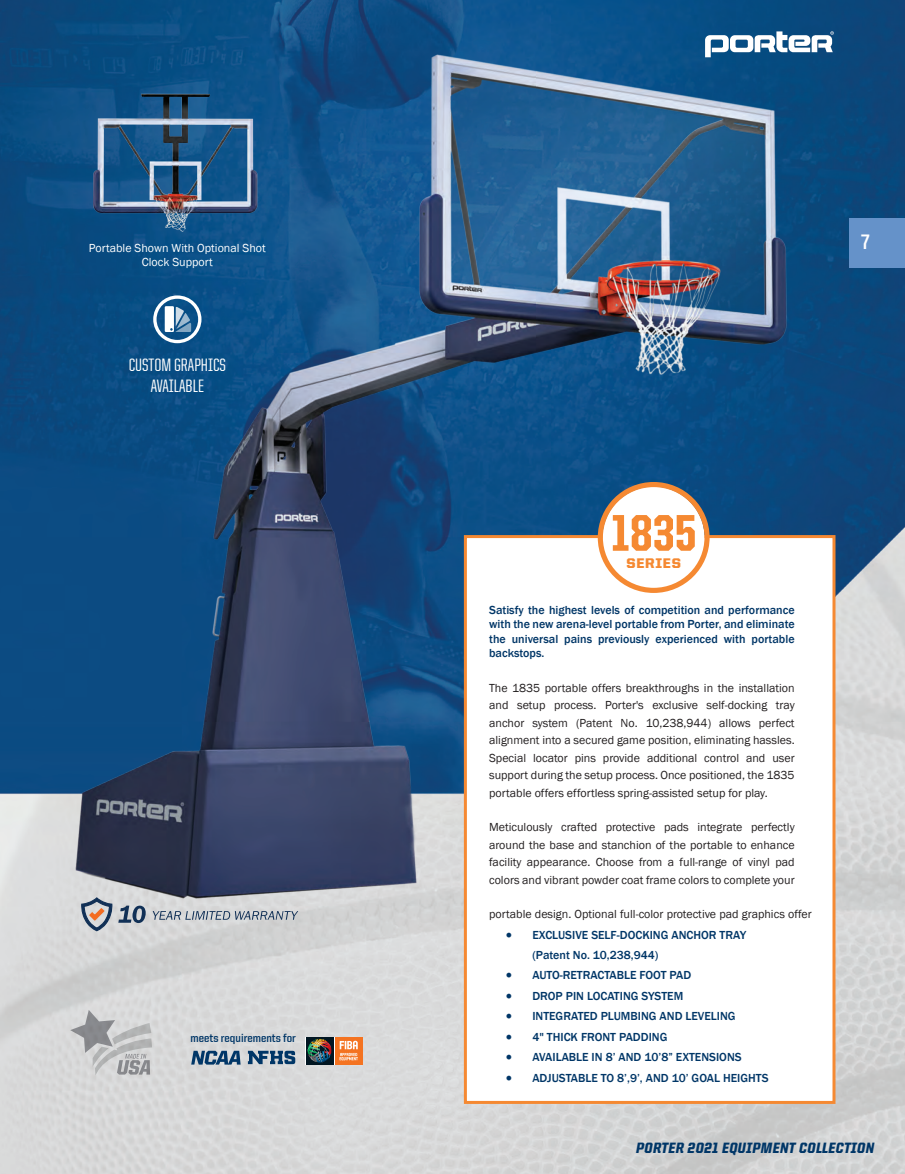
<style>
.page{position:relative;width:905px;height:1174px;background:#fff}
.page>*{position:absolute;margin:0;border:0;box-sizing:border-box;transform-origin:0 0}
.t1{font:800 51.75px "United Sans Cond";color:#f58932}
.t2{font:700 21px "United Sans Semi Cond";color:#fff}
.t3{font:500 18px/21.6px "United Sans Cond";color:#fff;text-align:center}
.t4{font:900 15px "United Italic Semi Cond";letter-spacing:.025em;color:#003667}
.t5{font:900 13.95px "United Sans Reg";letter-spacing:.05em;color:#f58932}
.t6{font:12px/17.4px "Franklin Gothic";color:#231f20;text-align:justify}
.t7{font:500 12px/14.4px "Franklin Gothic";color:#003667;text-align:justify}
.t8{font:12px "Franklin Gothic";color:#fff}
.t9{font:700 12px "United Sans Semi Cond";color:#003667}
.s1{font-family:"Minion Pro";font-weight:400;font-size:18px}
</style>
<div class="page">
<img style="left:0;top:0;width:904px;height:1173px">
<svg style="left:70px;top:1009px;width:82px;height:66px"></svg>
<div style="left:305px;top:1036px;width:57px;height:28px;background:linear-gradient(to bottom,#011622,#011622)"></div>
<div style="left:335px;top:1036px;width:27px;height:28px;background:#f47321"></div>
<div style="left:305px;top:1036px;width:28px;height:28px;background:#011622"></div>
<svg style="left:307px;top:1038px;width:24px;height:24px"></svg>
<svg style="left:339px;top:1040px;width:19px;height:20px"></svg>
<svg style="left:191px;top:1050px;width:49px;height:14px"></svg>
<svg style="left:248px;top:1050px;width:47px;height:13px"></svg>
<div style="left:463px;top:535px;width:372px;height:568px;background:#fff;border:3px solid #f58932"></div>
<svg style="left:794px;top:31px;width:39px;height:26px"></svg>
<svg style="left:80px;top:931px;width:66px;height:1px"></svg>
<div style="left:848px;top:218px;width:56px;height:49px;background:#6592c9"></div>
<img style="left:0;top:0;width:794px;height:931px">
<p class="t8" style="left:89px;top:240px;width:178px">Portable Shown With Optional Shot</p>
<h2 class="t2" style="left:860px;top:231px;width:10px">7</h2>
<p class="t8" style="left:142px;top:255px;width:72px">Clock Support</p>
<h3 class="t3" style="left:129px;top:354px;width:99px">CUSTOM GRAPHICS<br>AVAILABLE</h3>
<p class="t9" style="left:190px;top:1031px;width:107px">meets requirements for</p>
<h1 class="t1" style="left:611px;top:506px;width:86px">1835</h1>
<p class="t5" style="left:626px;top:555px;width:56px">SERIES</p>
<p class="t7" style="left:489px;top:602px;width:307px">Satisfy the highest levels of competition and performance with the new arena-level portable from Porter, and eliminate the universal pains previously experienced with portable backstops.</p>
<p class="t6" style="left:489px;top:679px;width:307px">The 1835 portable offers breakthroughs in the installation and setup process. Porter's exclusive self-docking tray anchor system (Patent No. 10,238,944) allows perfect alignment into a secured game position, eliminating hassles.<br>Special locator pins provide additional control and user support during the setup process. Once positioned, the 1835 portable offers effortless spring-assisted setup for play.</p>
<p class="t6" style="left:489px;top:818px;width:307px">Meticulously crafted protective pads integrate perfectly around the base and stanchion of the portable to enhance facility appearance. Choose from a full-range of vinyl pad colors and vibrant powder coat frame colors to complete your</p>
<p class="t6" style="left:489px;top:905px;width:324px">portable design. Optional full-color protective pad graphics offer</p>
<p class="t7" style="left:532px;top:924px;width:215px;line-height:20.4px;text-indent:-27px"><span class="s1">•</span> EXCLUSIVE SELF-DOCKING ANCHOR TRAY (Patent No. 10,238,944)</p>
<p class="t7" style="left:505px;top:968px;width:187px"><span class="s1">•</span> AUTO-RETRACTABLE FOOT PAD</p>
<p class="t7" style="left:505px;top:988px;width:179px"><span class="s1">•</span> DROP PIN LOCATING SYSTEM</p>
<p class="t7" style="left:505px;top:1008px;width:232px"><span class="s1">•</span> INTEGRATED PLUMBING AND LEVELING</p>
<p class="t7" style="left:505px;top:1029px;width:163px"><span class="s1">•</span> 4" THICK FRONT PADDING</p>
<p class="t7" style="left:505px;top:1049px;width:238px"><span class="s1">•</span> AVAILABLE IN 8’ AND 10’8” EXTENSIONS</p>
<p class="t7" style="left:505px;top:1070px;width:264px"><span class="s1">•</span> ADJUSTABLE TO 8’,9’, AND 10’ GOAL HEIGHTS</p>
<p class="t4" style="left:636px;top:1139px;width:239px">PORTER 2021 EQUIPMENT COLLECTION</p>
</div>
